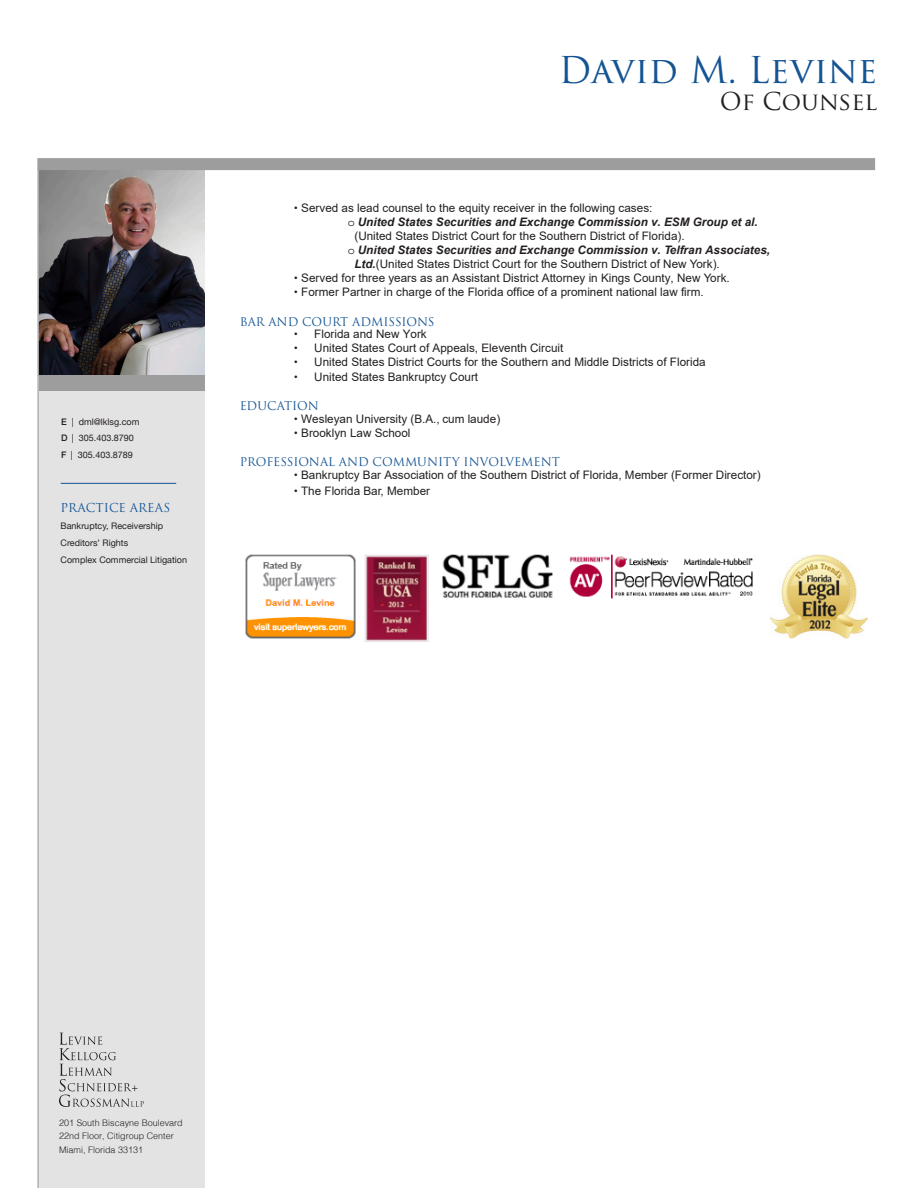
<style>
.page{position:relative;width:918px;height:1188px;background:#fff}
.page>*{position:absolute;margin:0;border:0;box-sizing:border-box;transform-origin:0 0}
.t1{font:36px "Trajan Pro 3";color:#145493}
.t2{font:24px "Trajan Pro";color:#231f20}
.t3{font:12px "Trajan Pro 3";color:#145493}
.t4{font:11.7px "Arial";color:#231f20}
.t5{font:italic 700 11.7px "Arial";color:#231f20}
.t6{font:11.7px "Trajan Pro 3";color:#145493}
.t7{font:9px "Helvetica Neue";color:#231f20}
.t8{font:300 9px/13.8px "Helv";color:#231f20}
.s1{font-weight:500}
.s2{font-family:"Helvetica Neue"}
.s3{font-family:"Courier Std";font-weight:400;font-style:normal}
.s4{font-weight:700;font-style:italic}
</style>
<div class="page">
<img style="left:245px;top:554px;width:623px;height:88px">
<img style="left:39px;top:170px;width:166px;height:205px">
<div style="left:38px;top:386px;width:167px;height:802px;background:#e4e3e3"></div>
<div style="left:39px;top:375px;width:166px;height:16px;background:#9c9d9c"></div>
<hr style="left:61px;top:483px;width:115px;height:1px;background:#145493">
<hr style="left:37px;top:170px;width:2px;height:1018px;background:#b0b0b0">
<div style="left:37px;top:158px;width:838px;height:12px;background:#9c9d9c"></div>
<svg style="left:59px;top:1033px;width:85px;height:74px"></svg>
<p class="t7" style="left:61px;top:415px;width:80px"><span class="s1">E</span> | dml@lklsg.com</p>
<p class="t7" style="left:61px;top:432px;width:74px"><span class="s1">D</span> | 305.403.8790</p>
<p class="t7" style="left:61px;top:448px;width:73px"><span class="s1">F</span> | 305.403.8789</p>
<p class="t3" style="left:61px;top:500px;width:111px">PRACTICE AREAS</p>
<p class="t7" style="left:61px;top:520px;width:104px">Bankruptcy, Receivership</p>
<p class="t7" style="left:61px;top:536px;width:69px">Creditors’ Rights</p>
<p class="t7" style="left:61px;top:553px;width:128px">Complex Commercial Litigation</p>
<p class="t1" style="left:559px;top:45px;width:320px">David M. Levine</p>
<h2 class="t2" style="left:720px;top:86px;width:159px">OF COUNSEL</h2>
<p class="t4" style="left:294px;top:200px;width:360px"><span class="s2">•</span> Served as lead counsel to the equity receiver in the following cases:</p>
<p class="t5" style="left:348px;top:214px;width:411px"><span class="s3">o</span> United States Securities and Exchange Commission v. ESM Group et al.</p>
<p class="t4" style="left:354px;top:228px;width:332px">(United States District Court for the Southern District of Florida).</p>
<p class="t5" style="left:348px;top:242px;width:424px"><span class="s3">o</span> United States Securities and Exchange Commission v. Telfran Associates,</p>
<p class="t4" style="left:354px;top:256px;width:367px"><span class="s4">Ltd.</span>(United States District Court for the Southern District of New York).</p>
<p class="t4" style="left:294px;top:270px;width:437px"><span class="s2">•</span> Served for three years as an Assistant District Attorney in Kings County, New York.</p>
<p class="t4" style="left:294px;top:284px;width:411px"><span class="s2">•</span> Former Partner in charge of the Florida office of a prominent national law firm.</p>
<p class="t6" style="left:240px;top:314px;width:196px">BAR AND COURT ADMISSIONS</p>
<p class="t4" style="left:294px;top:326px;width:134px"><span class="s2">•</span> Florida and New York</p>
<p class="t4" style="left:294px;top:340px;width:271px"><span class="s2">•</span> United States Court of Appeals, Eleventh Circuit</p>
<p class="t4" style="left:294px;top:354px;width:413px"><span class="s2">•</span> United States District Courts for the Southern and Middle Districts of Florida</p>
<p class="t4" style="left:294px;top:368px;width:186px"><span class="s2">•</span> United States Bankruptcy Court</p>
<p class="t6" style="left:240px;top:398px;width:81px">EDUCATION</p>
<p class="t4" style="left:294px;top:411px;width:208px"><span class="s2">•</span> Wesleyan University (B.A., cum laude)</p>
<p class="t4" style="left:294px;top:425px;width:118px"><span class="s2">•</span> Brooklyn Law School</p>
<p class="t6" style="left:240px;top:454px;width:322px">PROFESSIONAL AND COMMUNITY INVOLVEMENT</p>
<p class="t4" style="left:294px;top:466px;width:469px"><span class="s2">•</span> Bankruptcy Bar Association of the Southern District of Florida, Member (Former Director)</p>
<p class="t4" style="left:294px;top:483px;width:138px"><span class="s2">•</span> The Florida Bar, Member</p>
<p class="t8" style="left:59px;top:1115px;width:125px">201 South Biscayne Boulevard<br>22nd Floor, Citigroup Center<br>Miami, Florida 33131</p>
</div>
